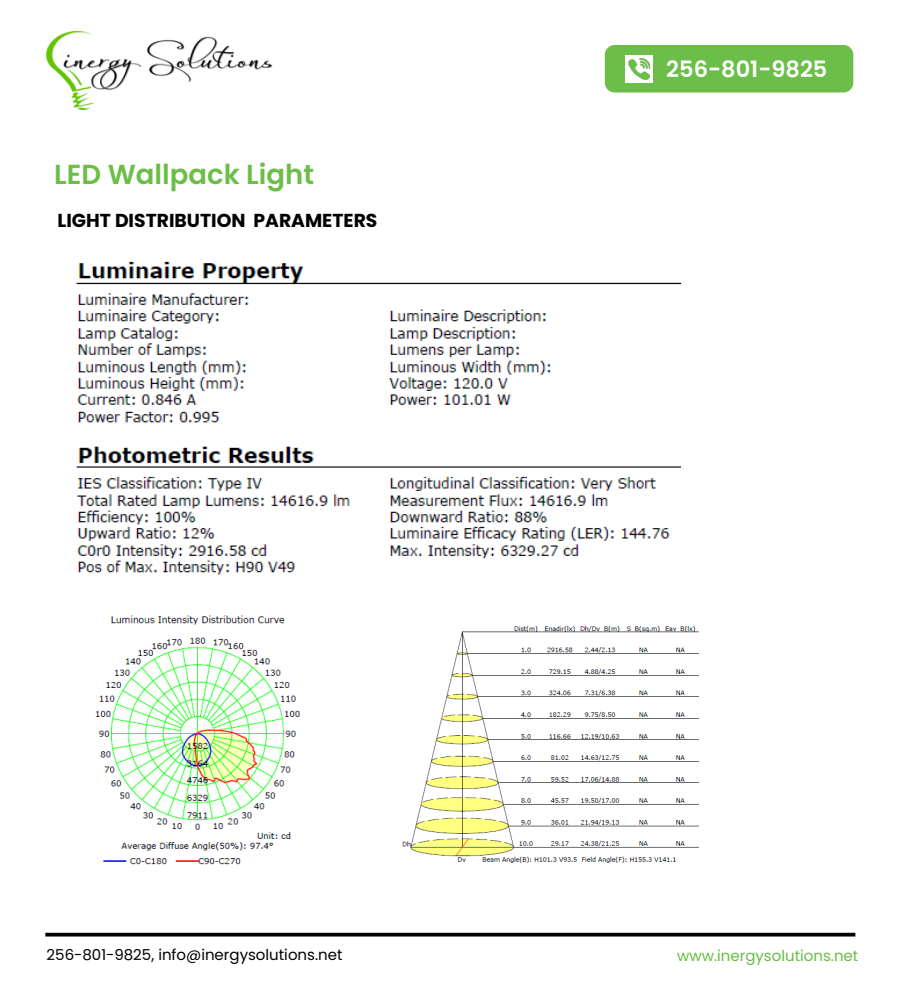
<style>
.page{position:relative;width:900px;height:990px;background:#fff}
.page>*{position:absolute;margin:0;border:0;box-sizing:border-box;transform-origin:0 0}
.t1{font:600 27.5px "Poppins";color:#6bbe47}
.t2{font:600 22.5px "Poppins";color:#fff}
.t3{font:700 18.75px "Poppins";color:#000}
.t4{font:15px "Poppins";color:#000}
.t5{font:15px "Poppins";color:#68bd46}
</style>
<div class="page">
<img style="left:46px;top:32px;width:226px;height:77px">
<div style="left:605px;top:45px;width:248px;height:47px;background:#6bbe47;border-radius:10px"></div>
<svg style="left:45px;top:933px;width:810px;height:4px;background:#1d1d1d"></svg>
<img style="left:626px;top:56px;width:27px;height:27px">
<img style="left:95px;top:615px;width:206px;height:250px">
<img style="left:402px;top:625px;width:297px;height:238px">
<img style="left:76px;top:261px;width:604px;height:314px">
<img style="left:629px;top:59px;width:21px;height:21px">
<h1 class="t1" style="left:54px;top:159px;width:261px">LED Wallpack Light</h1>
<p class="t3" style="left:58px;top:210px;width:321px">LIGHT DISTRIBUTION PARAMETERS</p>
<h2 class="t2" style="left:666px;top:56px;width:163px">256-801-9825</h2>
<p class="t4" style="left:47px;top:946px;width:297px">256-801-9825, info@inergysolutions.net</p>
<p class="t5" style="left:677px;top:947px;width:183px">www.inergysolutions.net</p>
</div>
